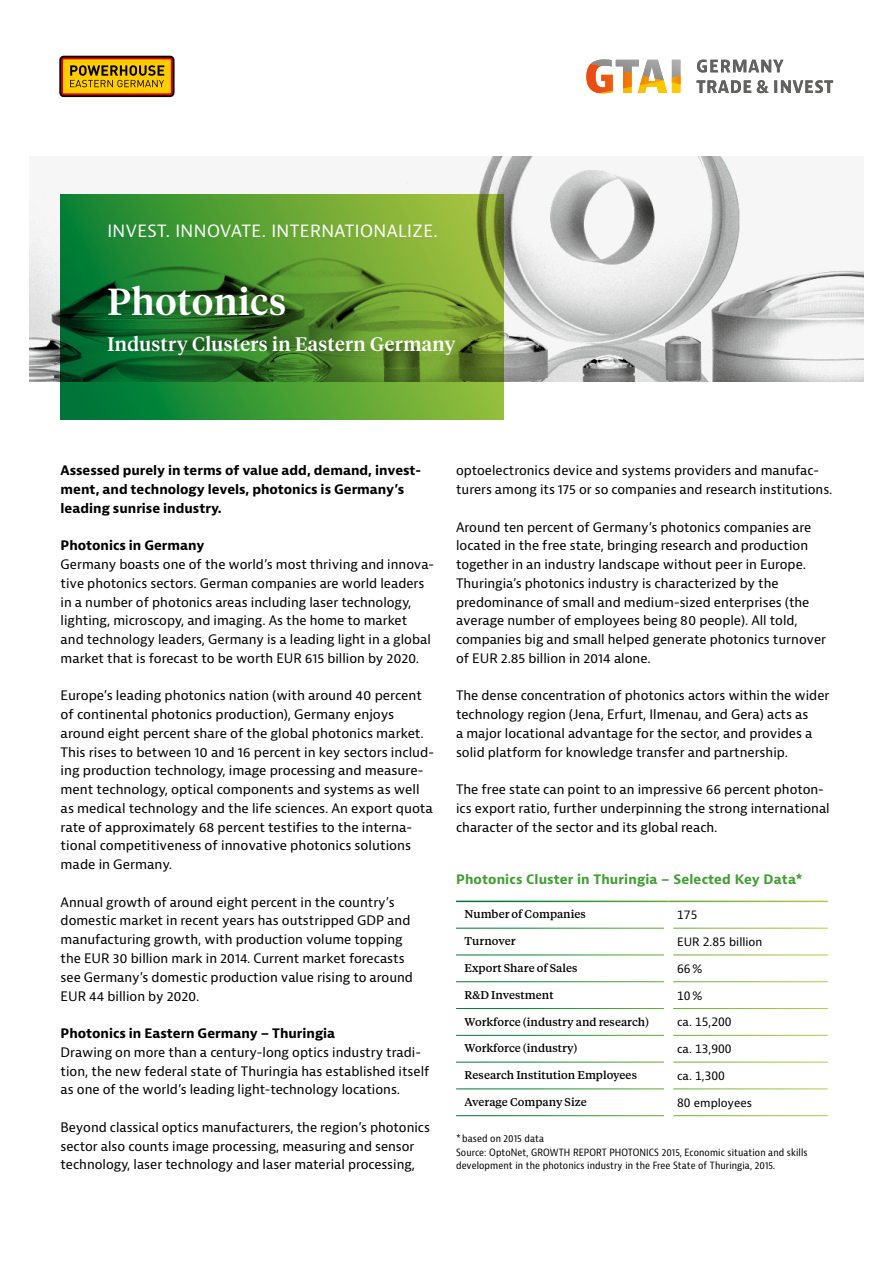
<style>
.page{position:relative;width:893px;height:1263px;background:#fff}
.page>*{position:absolute;margin:0;border:0;box-sizing:border-box;transform-origin:0 0}
.t1{font:500 37.5px "Tiempos Headline";letter-spacing:.025em;color:#fff}
.t2{font:500 31.5px "Tiempos Headline";letter-spacing:.025em;color:#fff}
.t3{font:500 19.5px "Tiempos Headline";letter-spacing:.02em;color:#fff}
.t4{font:16.5px "Bernina Sans";letter-spacing:.025em;color:#fff}
.t5{font:12.75px/18.8px "Bernina Sans";color:#000}
.t6{font:700 12.75px/18.8px "Bernina Sans";color:#000}
.t7{font:700 12.75px "Bernina Sans";letter-spacing:.01em;color:#419f33}
.t8{font:500 11.25px "Tiempos Text";color:#000}
.t9{font:11.25px "Bernina Sans";color:#000}
.t10{font:condensed 9.75px/13.5px "Bernina Sans";letter-spacing:.01em;color:#000}
</style>
<div class="page">
<img style="left:30px;top:157px;width:833px;height:225px">
<svg style="left:61px;top:194px;width:442px;height:225px;background:#498d30"></svg>
<div style="left:59px;top:56px;width:116px;height:41px;border:6px solid #000;border-radius:2px"></div>
<svg style="left:64px;top:61px;width:106px;height:31px;background:#cba200"></svg>
<div style="left:61px;top:58px;width:112px;height:37px;border:2px solid #e3000b;border-radius:2px"></div>
<svg style="left:586px;top:59px;width:94px;height:34px"></svg>
<svg style="left:697px;top:60px;width:136px;height:33px"></svg>
<h2 class="t2" style="left:107px;top:195px;width:261px">The E-Commerce</h2>
<p class="t4" style="left:107px;top:220px;width:332px">INVEST. INNOVATE. INTERNATIONALIZE.</p>
<h1 class="t1" style="left:107px;top:276px;width:180px">Photonics</h1>
<h3 class="t3" style="left:107px;top:330px;width:350px">Industry Clusters in Eastern Germany</h3>
<p class="t6" style="left:61px;top:462px;width:362px">Assessed purely in terms of value add, demand, invest&shy;ment, and technology levels, photonics is Germany’s leading sunrise industry.</p>
<p class="t6" style="left:61px;top:537px;width:145px">Photonics in Germany</p>
<p class="t5" style="left:61px;top:555px;width:375px">Germany boasts one of the world’s most thriving and innova&shy;tive photonics sectors. German companies are world leaders in a number of photonics areas including laser technology, lighting, microscopy, and imaging. As the home to market<br>and technology leaders, Germany is a leading light in a global market that is forecast to be worth EUR 615 billion by 2020.</p>
<p class="t5" style="left:61px;top:687px;width:375px">Europe’s leading photonics nation (with around 40 percent of continental photonics production), Germany enjoys around eight percent share of the global photonics market.<br>This rises to between 10 and 16 percent in key sectors includ&shy;ing production technology, image processing and measure&shy;ment technology, optical components and systems as well as medical technology and the life sciences. An export quota rate of approximately 68 percent testifies to the interna&shy;tional competitiveness of innovative photonics solutions made in Germany.</p>
<p class="t5" style="left:61px;top:893px;width:354px">Annual growth of around eight percent in the country’s domestic market in recent years has outstripped GDP and manufacturing growth, with production volume topping the EUR 30 billion mark in 2014. Current market forecasts see Germany’s domestic production value rising to around EUR 44 billion by 2020.</p>
<p class="t6" style="left:61px;top:1024px;width:276px">Photonics in Eastern Germany – Thuringia</p>
<p class="t5" style="left:61px;top:1043px;width:370px">Drawing on more than a century-long optics industry tradi&shy;tion, the new federal state of Thuringia has established itself as one of the world’s leading light-technology locations.</p>
<p class="t5" style="left:61px;top:1118px;width:371px">Beyond classical optics manufacturers, the region’s photonics sector also counts image processing, measuring and sensor technology, laser technology and laser material processing,</p>
<p class="t5" style="left:456px;top:462px;width:378px">optoelectronics device and systems providers and manufac&shy;turers among its 175 or so companies and research institutions.</p>
<p class="t5" style="left:456px;top:518px;width:372px">Around ten percent of Germany’s photonics companies are located in the free state, bringing research and production together in an industry landscape without peer in Europe.<br>Thuringia’s photonics industry is characterized by the predominance of small and medium-sized enterprises (the average number of employees being 80 people). All told, companies big and small helped generate photonics turnover of EUR 2.85 billion in 2014 alone.</p>
<p class="t5" style="left:456px;top:687px;width:375px">The dense concentration of photonics actors within the wider technology region (Jena, Erfurt, Ilmenau, and Gera) acts as<br>a major locational advantage for the sector, and provides a solid platform for knowledge transfer and partnership.</p>
<p class="t5" style="left:456px;top:780px;width:375px">The free state can point to an impressive 66 percent photon&shy;ics export ratio, further underpinning the strong international character of the sector and its global reach.</p>
<p class="t7" style="left:456px;top:871px;width:348px">Photonics Cluster in Thuringia – Selected Key Data*</p>
<p class="t8" style="left:465px;top:907px;width:123px">Number of Companies</p>
<p class="t9" style="left:677px;top:907px;width:22px">175</p>
<p class="t8" style="left:465px;top:933px;width:53px">Turnover</p>
<p class="t9" style="left:677px;top:934px;width:87px">EUR 2.85 billion</p>
<p class="t8" style="left:465px;top:960px;width:114px">Export Share of Sales</p>
<p class="t9" style="left:677px;top:961px;width:27px">66%</p>
<p class="t8" style="left:465px;top:987px;width:91px">R&amp;D Investment</p>
<p class="t9" style="left:677px;top:988px;width:27px">10%</p>
<p class="t8" style="left:465px;top:1014px;width:186px">Workforce (industry and research)</p>
<p class="t9" style="left:677px;top:1015px;width:56px">ca. 15,200</p>
<p class="t8" style="left:465px;top:1041px;width:114px">Workforce (industry)</p>
<p class="t9" style="left:677px;top:1042px;width:56px">ca. 13,900</p>
<p class="t8" style="left:465px;top:1067px;width:174px">Research Institution Employees</p>
<p class="t9" style="left:677px;top:1068px;width:49px">ca. 1,300</p>
<p class="t8" style="left:465px;top:1094px;width:124px">Average Company Size</p>
<p class="t9" style="left:677px;top:1095px;width:76px">80 employees</p>
<p class="t10" style="left:456px;top:1132px;width:353px">* based on 2015 data<br>Source: OptoNet, GROWTH REPORT PHOTONICS 2015, Economic situation and skills development in the photonics industry in the Free State of Thuringia, 2015.</p>
</div>
